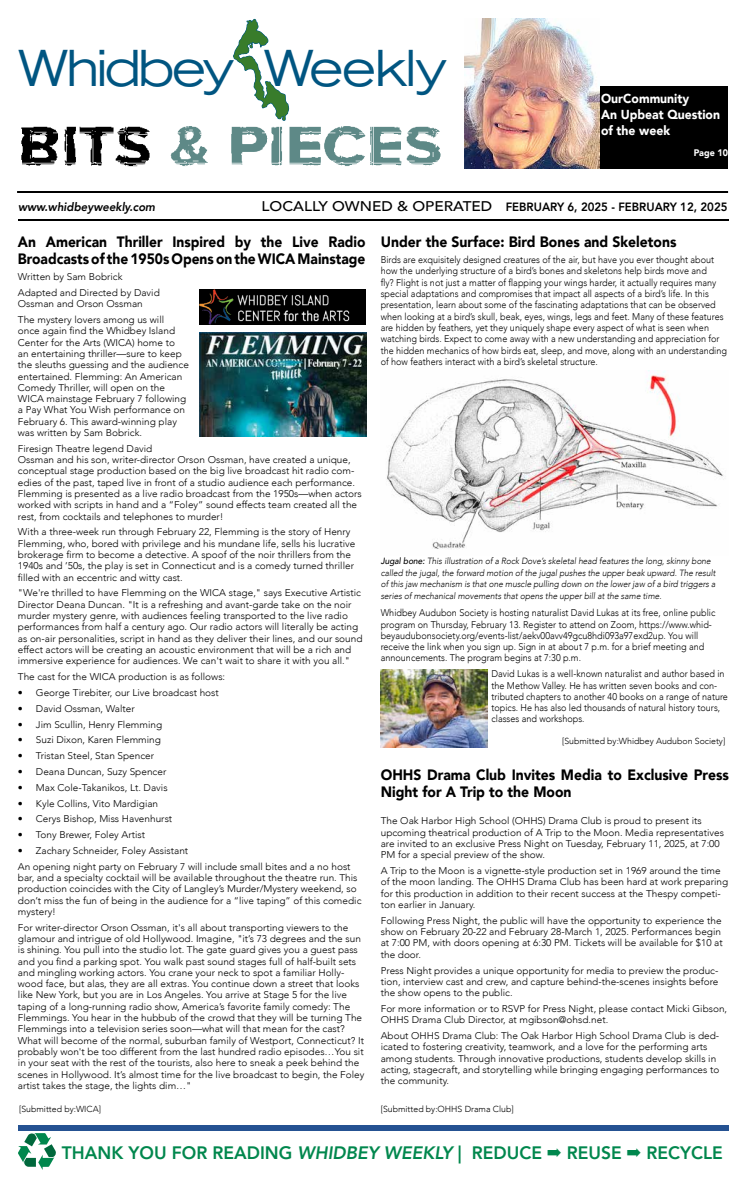
<style>
.page{position:relative;width:747px;height:1188px;background:#fff}
.page>*{position:absolute;margin:0;border:0;box-sizing:border-box;transform-origin:0 0}
.t1{font:expanded 45.3px "OPTI Tomaso";letter-spacing:-.025em;color:#005581}
.t2{font:800 18px "Avenir";color:#00874d}
.t3{font:900 15px/17px "Avenir";color:#000;scale:.93 1}
.t4{font:900 15px/17px "Avenir";color:#000;scale:.92 1}
.t5{font:900 13px/15.6px "Avenir";color:#fff;scale:.94 1}
.t6{font:800 12px "Avenir";color:#000;scale:.95 1}
.t7{font:italic 800 12px "Avenir";color:#000;scale:.95 1}
.t8{font:300 9.8px/11.3px "Avenir";color:#000}
.t9{font:300 9.8px/11.3px "Avenir";color:#000;scale:.93 1}
.t10{font:900 9.5px "Avenir";color:#fff;scale:.94 1}
.t11{font:italic 300 9px/11.3px "Avenir";color:#000;scale:.93 1}
.t12{font:300 8.8px "Avenir";color:#000}
.s1{font-weight:500;font-size:14px}
.s2{font-weight:500}
.s3{font-style:italic}
</style>
<div class="page">
<div style="left:18px;top:1125px;width:711px;height:6px;background:#255292"></div>
<svg style="left:18px;top:1133px;width:38px;height:37px"></svg>
<hr style="left:17px;top:191px;width:711px;height:2px;background:#000">
<hr style="left:18px;top:219px;width:711px;height:2px;background:#000">
<div style="left:599px;top:86px;width:129px;height:83px;background:#000"></div>
<img style="left:199px;top:289px;width:167px;height:36px">
<img style="left:200px;top:332px;width:166px;height:105px">
<img style="left:387px;top:371px;width:336px;height:178px">
<img style="left:381px;top:670px;width:106px;height:78px">
<img style="left:21px;top:126px;width:420px;height:41px">
<img style="left:464px;top:19px;width:135px;height:150px">
<svg style="left:233px;top:19px;width:56px;height:102px"></svg>
<h1 class="t1" style="left:18px;top:37px;width:430px">Whidbey Weekly</h1>
<h3 class="t5" style="left:601px;top:91px;width:128px">OurCommunity<br>An Upbeat Question of the week</h3>
<p class="t10" style="left:694px;top:144px;width:38px">Page 10</p>
<p class="t7" style="left:18px;top:200px;width:146px">www.whidbeyweekly.com</p>
<p class="t6" style="left:262px;top:198px;width:492px"><span class="s1">LOCALLY OWNED &amp; OPERATED</span> FEBRUARY 6, 2025 - FEBRUARY 12, 2025</p>
<h3 class="t3" style="left:381px;top:233px;width:319px">Under the Surface: Bird Bones and Skeletons</h3>
<p class="t9" style="left:381px;top:254px;width:374px">Birds are exquisitely designed creatures of the air, but have you ever thought about how the underlying structure of a bird’s bones and skeletons help birds move and<br>fly? Flight is not just a matter of flapping your wings harder, it actually requires many special adaptations and compromises that impact all aspects of a bird’s life. In this presentation, learn about some of the fascinating adaptations that can be observed when looking at a bird’s skull, beak, eyes, wings, legs and feet. Many of these features are hidden by feathers, yet they uniquely shape every aspect of what is seen when watching birds. Expect to come away with a new understanding and appreciation for the hidden mechanics of how birds eat, sleep, and move, along with an understanding of how feathers interact with a bird’s skeletal structure.</p>
<h3 class="t4" style="left:18px;top:233px;width:379px">An American Thriller Inspired by the Live Radio<br>Broadcasts of the 1950s Opens on the WICA Mainstage</h3>
<p class="t8" style="left:18px;top:269px;width:143px;line-height:15.8px">Written by Sam Bobrick<br>Adapted and Directed by David</p>
<p class="t8" style="left:18px;top:296px;width:148px;line-height:15.8px">Ossman and Orson Ossman<br>The mystery lovers among us will</p>
<p class="t8" style="left:18px;top:325px;width:173px">once again find the Whidbey Island Center for the Arts (WICA) home to<br>an entertaining thriller—sure to keep the sleuths guessing and the audience entertained. Flemming: An American Comedy Thriller, will open on the WICA mainstage February 7 following a Pay What You Wish performance on February 6. This award-winning play was written by Sam Bobrick.</p>
<p class="t8" style="left:18px;top:443px;width:345px">Firesign Theatre legend David<br>Ossman and his son, writer-director Orson Ossman, have created a unique, conceptual stage production based on the big live broadcast hit radio com&shy;edies of the past, taped live in front of a studio audience each performance.<br>Flemming is presented as a live radio broadcast from the 1950s—when actors worked with scripts in hand and a “Foley” sound effects team created all the rest, from cocktails and telephones to murder!</p>
<p class="t8" style="left:18px;top:526px;width:339px">With a three-week run through February 22, Flemming is the story of Henry Flemming, who, bored with privilege and his mundane life, sells his lucrative brokerage firm to become a detective. A spoof of the noir thrillers from the 1940s and ’50s, the play is set in Connecticut and is a comedy turned thriller filled with an eccentric and witty cast.</p>
<p class="t8" style="left:18px;top:587px;width:346px">"We're thrilled to have Flemming on the WICA stage," says Executive Artistic Director Deana Duncan. "It is a refreshing and avant-garde take on the noir murder mystery genre, with audiences feeling transported to the live radio performances from half a century ago. Our radio actors will literally be acting as on-air personalities, script in hand as they deliver their lines, and our sound effect actors will be creating an acoustic environment that will be a rich and immersive experience for audiences. We can't wait to share it with you all."</p>
<p class="t8" style="left:18px;top:671px;width:209px">The cast for the WICA production is as follows:</p>
<p class="t8" style="left:18px;top:687px;width:202px">• George Tirebiter, our Live broadcast host</p>
<p class="t8" style="left:18px;top:703px;width:118px">• David Ossman, Walter</p>
<p class="t8" style="left:18px;top:719px;width:146px">• Jim Scullin, Henry Flemming</p>
<p class="t8" style="left:18px;top:734px;width:145px">• Suzi Dixon, Karen Flemming</p>
<p class="t8" style="left:18px;top:750px;width:138px">• Tristan Steel, Stan Spencer</p>
<p class="t8" style="left:18px;top:766px;width:150px">• Deana Duncan, Suzy Spencer</p>
<p class="t8" style="left:18px;top:782px;width:151px">• Max Cole-Takanikos, Lt. Davis</p>
<p class="t8" style="left:18px;top:798px;width:142px">• Kyle Collins, Vito Mardigian</p>
<p class="t8" style="left:18px;top:813px;width:156px">• Cerys Bishop, Miss Havenhurst</p>
<p class="t8" style="left:18px;top:829px;width:129px">• Tony Brewer, Foley Artist</p>
<p class="t8" style="left:18px;top:843px;width:334px;line-height:15.8px">• Zachary Schneider, Foley Assistant<br>An opening night party on February 7 will include small bites and a no host</p>
<p class="t8" style="left:18px;top:872px;width:345px">bar, and a specialty cocktail will be available throughout the theatre run. This production coincides with the City of Langley’s Murder/Mystery weekend, so don’t miss the fun of being in the audience for a “live taping” of this comedic mystery!</p>
<p class="t8" style="left:18px;top:922px;width:348px">For writer-director Orson Ossman, it's all about transporting viewers to the glamour and intrigue of old Hollywood. Imagine, "it’s 73 degrees and the sun is shining. You pull into the studio lot. The gate guard gives you a guest pass and you find a parking spot. You walk past sound stages full of half-built sets and mingling working actors. You crane your neck to spot a familiar Holly&shy;wood face, but alas, they are all extras. You continue down a street that looks like New York, but you are in Los Angeles. You arrive at Stage 5 for the live taping of a long-running radio show, America’s favorite family comedy: The Flemmings. You hear in the hubbub of the crowd that they will be turning The Flemmings into a television series soon—what will that mean for the cast?<br>What will become of the normal, suburban family of Westport, Connecticut? It probably won't be too different from the last hundred radio episodes…You sit in your seat with the rest of the tourists, also here to sneak a peek behind the scenes in Hollywood. It’s almost time for the live broadcast to begin, the Foley artist takes the stage, the lights dim…"</p>
<p class="t12" style="left:19px;top:1104px;width:83px">[Submitted by:WICA]</p>
<p class="t12" style="left:381px;top:1104px;width:134px">[Submitted by:OHHS Drama Club]</p>
<p class="t11" style="left:381px;top:556px;width:362px"><span class="s2">Jugal bone:</span> This illustration of a Rock Dove’s skeletal head features the long, skinny bone called the jugal, the forward motion of the jugal pushes the upper beak upward. The result of this jaw mechanism is that one muscle pulling down on the lower jaw of a bird triggers a series of mechanical movements that opens the upper bill at the same time.</p>
<p class="t9" style="left:381px;top:607px;width:361px">Whidbey Audubon Society is hosting naturalist David Lukas at its free, online public program on Thursday, February 13. Register to attend on Zoom, https://www.whid&shy;beyaudubonsociety.org/events-list/aekv00avv49gcu8hdi093a97exd2up. You will receive the link when you sign up. Sign in at about 7 p.m. for a brief meeting and announcements. The program begins at 7:30 p.m.</p>
<p class="t9" style="left:492px;top:668px;width:256px">David Lukas is a well-known naturalist and author based in the Methow Valley. He has written seven books and con&shy;tributed chapters to another 40 books on a range of nature topics. He has also led thousands of natural history tours, classes and workshops.</p>
<p class="t12" style="left:562px;top:736px;width:165px">[Submitted by:Whidbey Audubon Society]</p>
<h3 class="t3" style="left:381px;top:766px;width:376px">OHHS Drama Club Invites Media to Exclusive Press<br>Night for A Trip to the Moon</h3>
<p class="t8" style="left:381px;top:815px;width:345px">The Oak Harbor High School (OHHS) Drama Club is proud to present its upcoming theatrical production of A Trip to the Moon. Media representatives are invited to an exclusive Press Night on Tuesday, February 11, 2025, at 7:00<br>PM for a special preview of the show.</p>
<p class="t8" style="left:381px;top:865px;width:349px">A Trip to the Moon is a vignette-style production set in 1969 around the time of the moon landing. The OHHS Drama Club has been hard at work preparing for this production in addition to their recent success at the Thespy competi&shy;ton earlier in January.</p>
<p class="t8" style="left:381px;top:915px;width:343px">Following Press Night, the public will have the opportunity to experience the show on February 20-22 and February 28-March 1, 2025. Performances begin at 7:00 PM, with doors opening at 6:30 PM. Tickets will be available for $10 at the door.</p>
<p class="t8" style="left:381px;top:965px;width:339px;text-align:justify">Press Night provides a unique opportunity for media to preview the produc&shy;tion, interview cast and crew, and capture behind-the-scenes insights before the show opens to the public.</p>
<p class="t8" style="left:381px;top:1003px;width:348px">For more information or to RSVP for Press Night, please contact Micki Gibson,<br>OHHS Drama Club Director, at mgibson@ohsd.net.</p>
<p class="t8" style="left:381px;top:1030px;width:340px">About OHHS Drama Club: The Oak Harbor High School Drama Club is ded&shy;icated to fostering creativity, teamwork, and a love for the performing arts among students. Through innovative productions, students develop skills in acting, stagecraft, and storytelling while bringing engaging performances to the community.</p>
<h2 class="t2" style="left:62px;top:1139px;width:662px">THANK YOU FOR READING <span class="s3">WHIDBEY WEEKLY</span> | REDUCE ➡ REUSE ➡ RECYCLE</h2>
</div>
